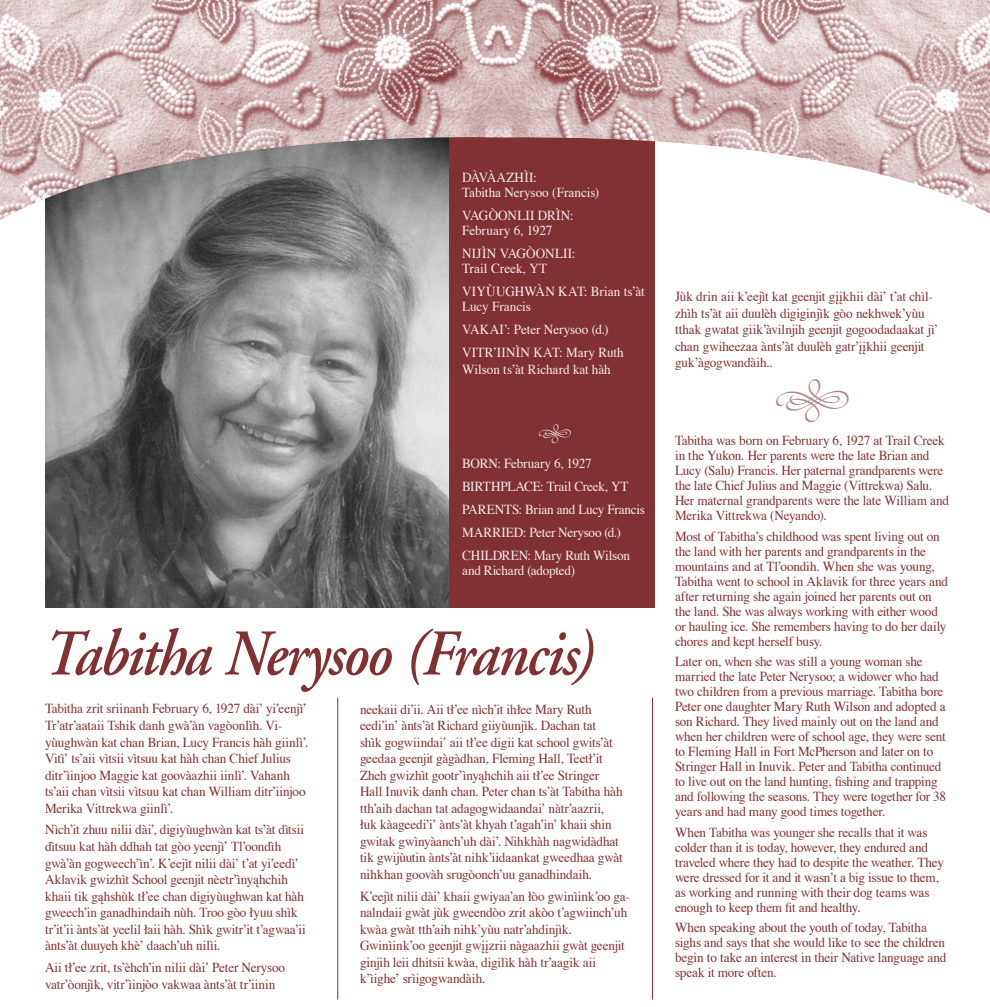
<style>
.page{position:relative;width:990px;height:1007px;background:#fff}
.page>*{position:absolute;margin:0;border:0;box-sizing:border-box;transform-origin:0 0}
.t1{font:italic 600 65px "Adobe Garamond";letter-spacing:-.03em;color:#823133;scale:.9 1}
.t2{font:13.75px/16.5px "Times";letter-spacing:-.015em;color:#823133;scale:.96 1}
.t3{font:13.75px/23.1px "Times";letter-spacing:-.005em;color:#f2eaeb;scale:.96 1}
.s1{font-size:13.12px}
</style>
<div class="page">
<img style="left:45px;top:226px;width:404px;height:381px">
<div style="left:449px;top:66px;width:205px;height:541px;background:#823133"></div>
<hr style="left:652px;top:697px;width:1px;height:302px;background:#823133">
<hr style="left:338px;top:697px;width:1px;height:302px;background:#823133">
<img style="left:0;top:0;width:990px;height:226px">
<p class="t3" style="left:462px;top:168px;width:144px;line-height:15px">DÀVÀAZHÌI:<br>Tabitha Nerysoo (Francis)</p>
<p class="t3" style="left:462px;top:207px;width:117px;line-height:15px">VAGÒONLII DRÌN:<br>February 6, 1927</p>
<p class="t3" style="left:462px;top:245px;width:120px;line-height:15px">NIJÌN VAGÒONLII:<br>Trail Creek, YT</p>
<p class="t3" style="left:462px;top:283px;width:192px;line-height:15px">VIYÙUGHWÀN KAT: Brian ts’àt<br>Lucy Francis</p>
<p class="t3" style="left:462px;top:317px;width:170px">VAKAI’: Peter Nerysoo (d.)<br>VITR’IINÌN KAT: Mary Ruth</p>
<p class="t3" style="left:462px;top:356px;width:156px">Wilson ts’àt Richard kat hàh</p>
<p class="t3" style="left:462px;top:450px;width:192px">BORN: February 6, 1927<br>BIRTHPLACE: Trail Creek, YT<br>PARENTS: Brian and Lucy Francis<br>MARRIED: Peter Nerysoo (d.)<br>CHILDREN: Mary Ruth Wilson</p>
<p class="t3" style="left:462px;top:557px;width:119px">and Richard (adopted)</p>
<h1 class="t1" style="left:41px;top:618px;width:613px">Tabitha Nerysoo (Francis)</h1>
<p class="t2" style="left:45px;top:699px;width:276px">Tabitha zrit sriinanh February 6, 1927 dài’ yi’eenjì’ Tr’atr’aataii Tshik danh gwà’àn vagòonlìh. Vi&shy;yùughwàn kat chan Brian, Lucy Francis hàh giinlì’.<br>Vitì’ ts’aii vìtsii vìtsuu kat hàh chan Chief Julius ditr’ìinjoo Maggie kat goovàazhii iinlì’. Vahanh ts’aii chan vìtsii vìtsuu kat chan William ditr’iinjoo Merika Vittrekwa giinlì’.</p>
<p class="t2" style="left:45px;top:820px;width:273px">Nìch’it zhuu nilii dài’, digiyùughwàn kat ts’àt dìtsii dìtsuu kat hàh ddhah tat gòo yeenjì’ Tl’oondìh gwà’àn gogweech’ìn’. K’eejìt nilii dài’ t’at yi’eedì’ Aklavik gwizhìt School geenjit nèetr’ìnyąhchih khaii tik gąhshùk tł’ee chan digiyùughwan kat hàh gweech’in ganadhindaih nùh. Troo gòo łyuu shìk tr’it’ii ànts’àt yeelil łaii hàh. Shìk gwitr’it t’agwaa’ii ànts’àt duuyeh khè’ daach’uh nilìi.</p>
<p class="t2" style="left:45px;top:957px;width:252px">Aii tł’ee zrit, ts’èhch’in nilii dài’ Peter Nerysoo vatr’òonjìk, vitr’ìinjòo vakwaa ànts’àt tr’iinin</p>
<p class="t2" style="left:360px;top:699px;width:275px">neekaii di’ii. Aii tł’ee nìch’it ihłee Mary Ruth eedi’in’ ànts’àt Richard giiyùunjìk. Dachan tat<br>shìk gogwiindai’ aii tł’ee digii kat school gwits’àt geedaa geenjit gàgàdhan, Fleming Hall, Teetł’it Zheh gwizhìt gootr’ìnyąhchih aii tł’ee Stringer Hall Inuvik danh chan. Peter chan ts’àt Tabitha hàh tth’aih dachan tat adagogwidaandai’ nàtr’aazrii, łuk kàageedi’i’ ànts’àt khyah t’agah’in’ khaii shin gwitak gwìnyàanch’uh dài’. Nihkhàh nagwidàdhat tik gwijùutin ànts’àt nihk’iidaankat gweedhaa gwàt nihkhan goovàh srugòonch’uu ganadhindaih.</p>
<p class="t2" style="left:360px;top:886px;width:283px">K’eejìt nilii dài’ khaii gwiyaa’an łòo gwinìink’oo ga&shy;nalndaii gwàt jùk gweendòo zrit akòo t’agwiinch’uh kwàa gwàt tth’aih nihk’yùu natr’ahdinjìk.<br>Gwinìink’oo geenjit gwįįzrii nàgaazhii gwàt geenjit ginjih leii dhitsii kwàa, digilìk hàh tr’aagik aii k’ìighe’ srìigogwandàih.</p>
<p class="t2" style="left:675px;top:287px;width:276px">Jùk drin aii k’eejìt kat geenjit gįįkhii dài’ t’at chìl&shy;zhìh ts’àt aii duulèh digiginjìk gòo nekhwek’yùu tthak gwatat giik’àvilnjih geenjit gogoodadaakat jì’ chan gwiheezaa ànts’àt duulèh gatr’įįkhii geenjit guk’àgogwandàih.<span class="s1">.</span></p>
<p class="t2" style="left:675px;top:432px;width:287px;line-height:15px">Tabitha was born on February 6, 1927 at Trail Creek in the Yukon. Her parents were the late Brian and Lucy (Salu) Francis. Her paternal grandparents were the late Chief Julius and Maggie (Vittrekwa) Salu.<br>Her maternal grandparents were the late William and Merika Vittrekwa (Neyando).</p>
<p class="t2" style="left:675px;top:527px;width:286px;line-height:15px">Most of Tabitha’s childhood was spent living out on the land with her parents and grandparents in the mountains and at Tl’oondih. When she was young, Tabitha went to school in Aklavik for three years and after returning she again joined her parents out on the land. She was always working with either wood or hauling ice. She remembers having to do her daily chores and kept herself busy.</p>
<p class="t2" style="left:675px;top:653px;width:284px;line-height:15px">Later on, when she was still a young woman she married the late Peter Nerysoo; a widower who had two children from a previous marriage. Tabitha bore Peter one daughter Mary Ruth Wilson and adopted a son Richard. They lived mainly out on the land and when her children were of school age, they were sent to Fleming Hall in Fort McPherson and later on to Stringer Hall in Inuvik. Peter and Tabitha continued to live out on the land hunting, fishing and trapping and following the seasons. They were together for 38 years and had many good times together.</p>
<p class="t2" style="left:675px;top:823px;width:282px;line-height:15px">When Tabitha was younger she recalls that it was colder than it is today, however, they endured and traveled where they had to despite the weather. They were dressed for it and it wasn’t a big issue to them, as working and running with their dog teams was enough to keep them fit and healthy.</p>
<p class="t2" style="left:675px;top:918px;width:284px;line-height:15px">When speaking about the youth of today, Tabitha sighs and says that she would like to see the children begin to take an interest in their Native language and speak it more often.</p>
</div>
